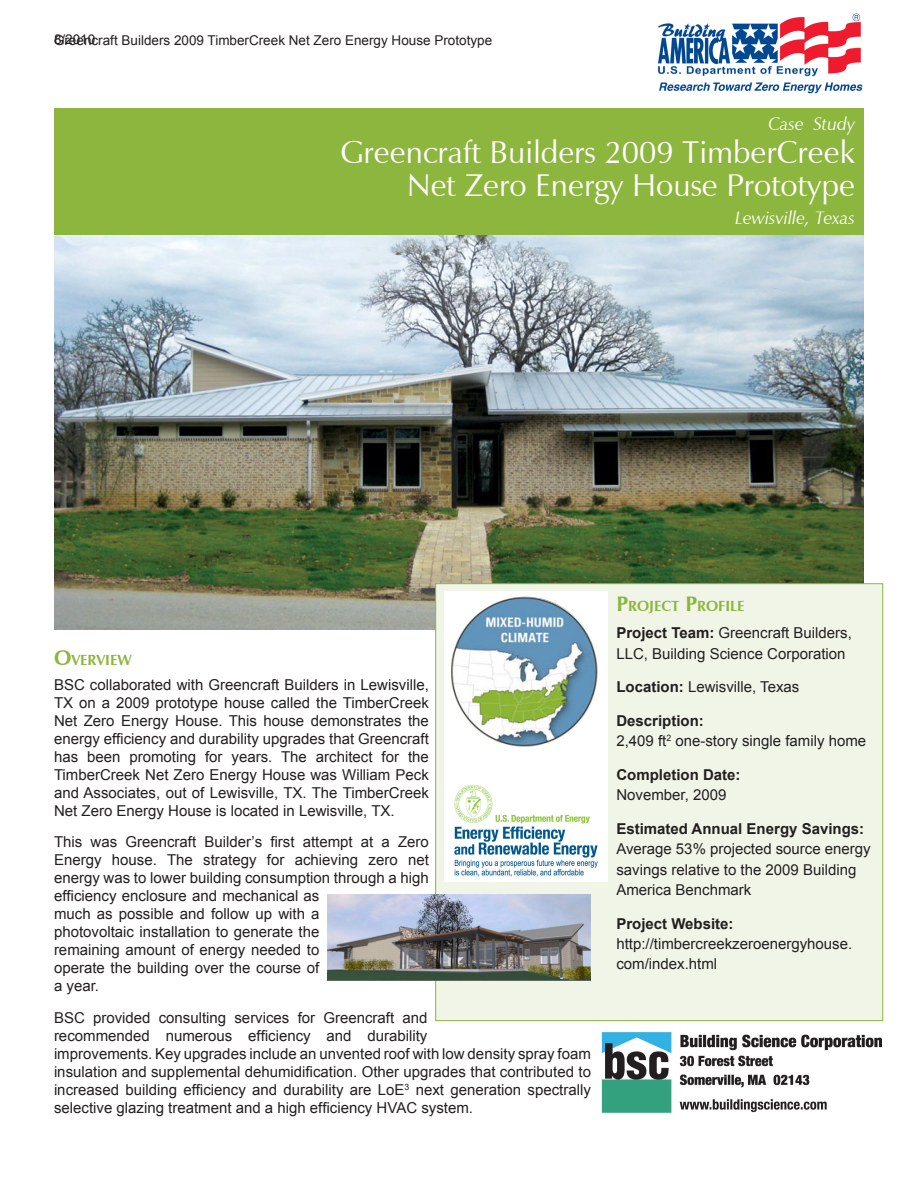
<style>
.page{position:relative;width:918px;height:1188px;background:#fff}
.page>*{position:absolute;margin:0;border:0;box-sizing:border-box;transform-origin:0 0}
.t1{font:31.5px/33px "Zapf Humanist 601 BT";color:#fff;text-align:right}
.t2{font:italic 18px "Zapf Humanist 601 BT";color:#fff}
.t3{font:15px/18px "Arial";color:#231f20}
.t4{font:700 15px "Arial";color:#231f20}
.t5{font:700 14.7px "Zapf Humanist 601 BT";color:#8cb63e}
.t6{font:13.5px "Arial";color:#231f20}
.s1{font-size:21px}
.s2{font-weight:700}
</style>
<div class="page">
<img style="left:54px;top:235px;width:810px;height:395px">
<div style="left:435px;top:583px;width:448px;height:438px;background:#f1f5e7;border:1px solid #8cb63e"></div>
<div style="left:444px;top:591px;width:163px;height:291px;background:#fff"></div>
<div style="left:54px;top:108px;width:810px;height:127px;background:#8cb63e"></div>
<img style="left:454px;top:596px;width:144px;height:281px">
<img style="left:451px;top:597px;width:147px;height:150px">
<img style="left:657px;top:13px;width:206px;height:81px">
<img style="left:328px;top:894px;width:262px;height:86px">
<img style="left:601px;top:1033px;width:281px;height:80px">
<p class="t6" style="left:54px;top:30px;width:43px">8/2010</p>
<p class="t6" style="left:54px;top:31px;width:440px">Greencraft Builders 2009 TimberCreek Net Zero Energy House Prototype</p>
<p class="t2" style="left:768px;top:113px;width:88px">Case Study</p>
<p class="t1" style="left:341px;top:136px;width:516px">Greencraft Builders 2009 TimberCreek<br>Net Zero Energy House Prototype</p>
<p class="t2" style="left:735px;top:207px;width:121px">Lewisville, Texas</p>
<h5 class="t5" style="left:54px;top:651px;width:79px"><span class="s1">O</span>VERVIEW</h5>
<p class="t3" style="left:54px;top:676px;width:376px;text-align:justify">BSC collaborated with Greencraft Builders in Lewisville, TX on a 2009 prototype house called the TimberCreek Net Zero Energy House. This house demonstrates the energy efficiency and durability upgrades that Greencraft has been promoting for years. The architect for the TimberCreek Net Zero Energy House was William Peck and Associates, out of Lewisville, TX. The TimberCreek Net Zero Energy House is located in Lewisville, TX.</p>
<p class="t3" style="left:54px;top:833px;width:376px;text-align:justify">This was Greencraft Builder’s first attempt at a Zero Energy house. The strategy for achieving zero net energy was to lower building consumption through a high</p>
<p class="t3" style="left:54px;top:887px;width:267px;text-align:justify">efficiency enclosure and mechanical as much as possible and follow up with a photovoltaic installation to generate the remaining amount of energy needed to operate the building over the course of</p>
<p class="t3" style="left:54px;top:977px;width:47px">a year.</p>
<p class="t3" style="left:54px;top:1009px;width:539px">BSC provided consulting services for Greencraft and<br>recommended numerous efficiency and durability<br>improvements. Key upgrades include an unvented roof with low density spray foam insulation and supplemental dehumidification. Other upgrades that contributed to increased building efficiency and durability are LoE<sup>3</sup> next generation spectrally selective glazing treatment and a high efficiency HVAC system.</p>
<p class="t5" style="left:616px;top:597px;width:130px"><span class="s1">P</span>ROJECT <span class="s1">P</span>ROFILE</p>
<p class="t3" style="left:616px;top:623px;width:237px;line-height:20.2px"><span class="s2">Project Team:</span> Greencraft Builders,<br>LLC, Building Science Corporation</p>
<p class="t3" style="left:616px;top:678px;width:185px"><span class="s2">Location:</span> Lewisville, Texas</p>
<h5 class="t4" style="left:616px;top:711px;width:89px">Description:</h5>
<p class="t3" style="left:616px;top:732px;width:251px">2,409 ft<sup>2</sup> one-story single family home</p>
<h5 class="t4" style="left:616px;top:765px;width:126px">Completion Date:</h5>
<p class="t3" style="left:616px;top:786px;width:112px">November, 2009</p>
<h5 class="t4" style="left:616px;top:819px;width:249px">Estimated Annual Energy Savings:</h5>
<p class="t3" style="left:616px;top:839px;width:256px;line-height:20.2px">Average 53% projected source energy savings relative to the 2009 Building<br>America Benchmark</p>
<h5 class="t4" style="left:616px;top:913px;width:119px">Project Website:</h5>
<p class="t3" style="left:616px;top:934px;width:237px;line-height:20.2px">http://timbercreekzeroenergyhouse. com/index.html</p>
</div>
